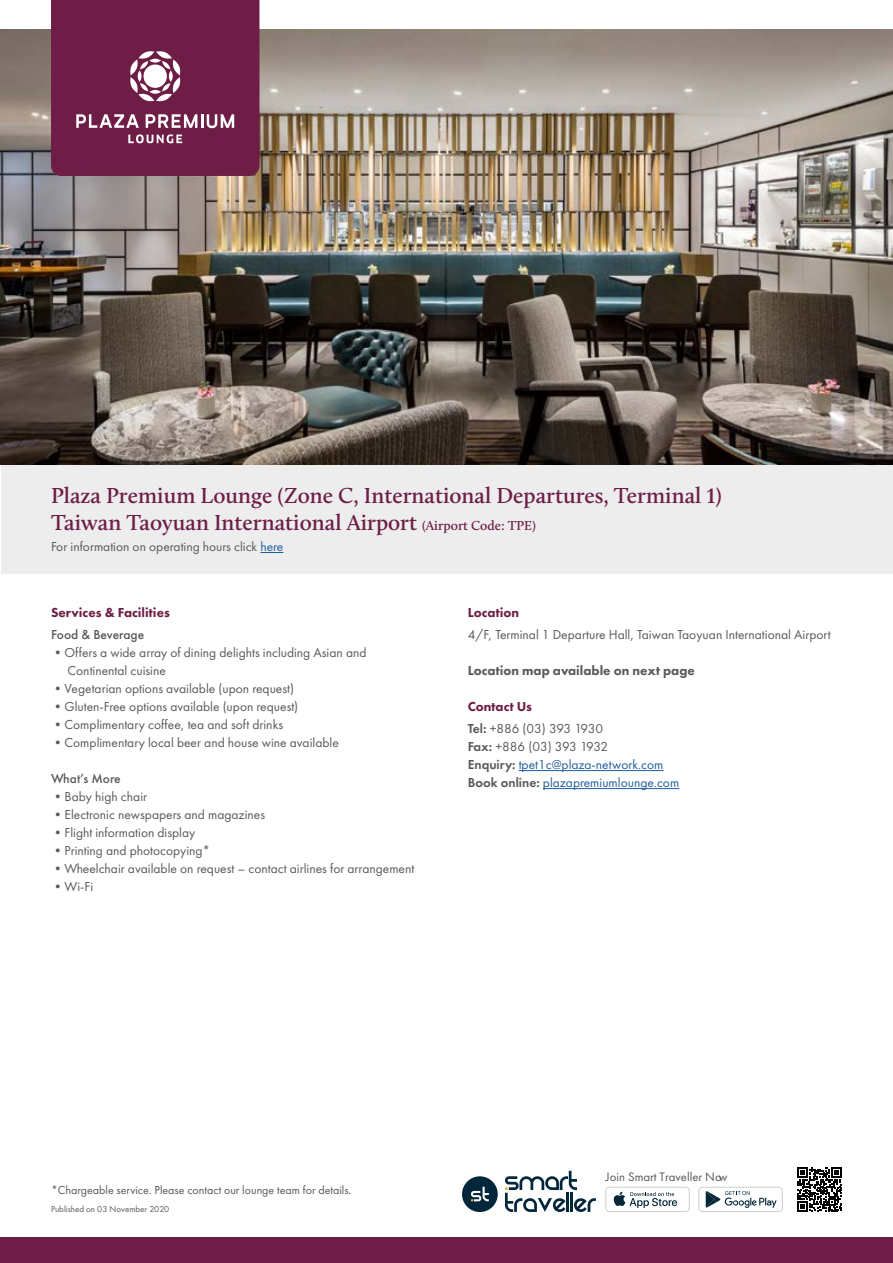
<style>
.page{position:relative;width:893px;height:1263px;background:#fff}
.page>*{position:absolute;margin:0;border:0;box-sizing:border-box;transform-origin:0 0}
.t1{font:600 22.5px/27px "Calluna";color:#6e1e46}
.t2{font:13.5px/18px "Futura PT";color:#58595b}
.t3{font:13.5px/18px "Futura PT";color:#215e9e}
.t4{font:800 13.5px "Futura PT";color:#58595b}
.t5{font:800 13.5px "Futura PT";color:#6e1e46}
.t6{font:500 13.5px "Futura PT";color:#58595b}
.t7{font:12.75px "Futura PT";color:#58595b}
.t8{font:12px "Futura PT";color:#58595b}
.t9{font:9px "Futura PT";color:#58595b}
.s1{font-family:"Garamond";font-weight:700}
.s2{font-size:13.5px}
.s3{color:#215e9e}
.s4{font-weight:800;color:#6e1e46}
.s5{font-weight:600}
.s6{font-weight:600;color:#58595b}
.s7{color:#58595b}
</style>
<div class="page">
<div style="left:462px;top:1176px;width:36px;height:36px;background:#02273a;border-radius:50%"></div>
<svg style="left:471px;top:1187px;width:18px;height:14px"></svg>
<svg style="left:505px;top:1171px;width:91px;height:41px"></svg>
<div style="left:605px;top:1187px;width:85px;height:25px;background:#d6d8d7;border-radius:4px"></div>
<div style="left:606px;top:1188px;width:83px;height:23px;background:#fff;border-radius:3px"></div>
<svg style="left:613px;top:1192px;width:64px;height:16px"></svg>
<div style="left:698px;top:1187px;width:85px;height:25px;background:#d6d8d7;border-radius:4px"></div>
<div style="left:699px;top:1188px;width:83px;height:23px;background:#fff;border-radius:3px"></div>
<svg style="left:706px;top:1191px;width:71px;height:17px"></svg>
<svg style="left:797px;top:1167px;width:45px;height:45px"></svg>
<div style="left:1px;top:464px;width:891px;height:110px;background:#ededee"></div>
<div style="left:0;top:1237px;width:893px;height:26px;background:#6e1e46"></div>
<img style="left:1px;top:29px;width:891px;height:435px">
<svg style="left:260px;top:552px;width:23px;height:1px"></svg>
<hr style="left:519px;top:770px;width:144px;height:1px;background:#215e9e">
<hr style="left:543px;top:788px;width:136px;height:1px;background:#215e9e">
<svg style="left:51px;top:0;width:208px;height:176px;background:#772c51"></svg>
<h1 class="t1" style="left:51px;top:482px;width:672px">Plaza Premium Lounge (Zone C, International Departures, Terminal <span class="s1">1</span>)<br>Taiwan Taoyuan International Airport <span class="s2">(Airport Code: TPE)</span></h1>
<p class="t2" style="left:51px;top:538px;width:234px">For information on operating hours click <span class="s3">here</span></p>
<p class="t5" style="left:51px;top:604px;width:120px">Services &amp; Facilities</p>
<p class="t6" style="left:51px;top:626px;width:95px">Food &amp; Beverage</p>
<p class="t2" style="left:68px;top:643px;width:301px;text-indent:-16px">•Offers a wide array of dining delights including Asian and<br>Continental cuisine</p>
<p class="t2" style="left:51px;top:679px;width:245px">•Vegetarian options available (upon request)</p>
<p class="t2" style="left:51px;top:697px;width:249px">•Gluten-Free options available (upon request)</p>
<p class="t2" style="left:51px;top:715px;width:234px">•Complimentary coffee, tea and soft drinks</p>
<p class="t2" style="left:51px;top:733px;width:289px">•Complimentary local beer and house wine available</p>
<p class="t6" style="left:51px;top:770px;width:71px">What’s More</p>
<p class="t2" style="left:51px;top:787px;width:98px">•Baby high chair</p>
<p class="t2" style="left:51px;top:805px;width:216px">•Electronic newspapers and magazines</p>
<p class="t2" style="left:51px;top:823px;width:146px">•Flight information display</p>
<p class="t2" style="left:51px;top:841px;width:161px">•Printing and photocopying*</p>
<p class="t2" style="left:51px;top:859px;width:365px">•Wheelchair available on request – contact airlines for arrangement</p>
<p class="t2" style="left:51px;top:877px;width:44px">•Wi-Fi</p>
<p class="t5" style="left:468px;top:604px;width:53px">Location</p>
<p class="t2" style="left:468px;top:625px;width:364px">4/F, Terminal 1 Departure Hall, Taiwan Taoyuan International Airport</p>
<p class="t4" style="left:468px;top:662px;width:229px">Location map available on next page</p>
<p class="t2" style="left:468px;top:695px;width:137px;line-height:22.2px"><span class="s4">Contact Us<br></span><span class="s5">Tel:</span> +886 (03) 393 1930</p>
<p class="t3" style="left:468px;top:738px;width:213px"><span class="s6">Fax:</span> <span class="s7">+886 (03) 393 1932<br></span><span class="s6">Enquiry:</span> tpet1c@plaza-network.com<br><span class="s6">Book online:</span> plazapremiumlounge.com</p>
<p class="t8" style="left:51px;top:1183px;width:302px">*Chargeable service. Please contact our lounge team for details.</p>
<p class="t9" style="left:51px;top:1204px;width:120px">Published on 03 November 2020</p>
<p class="t7" style="left:606px;top:1169px;width:123px">Join Smart Traveller Now</p>
</div>
